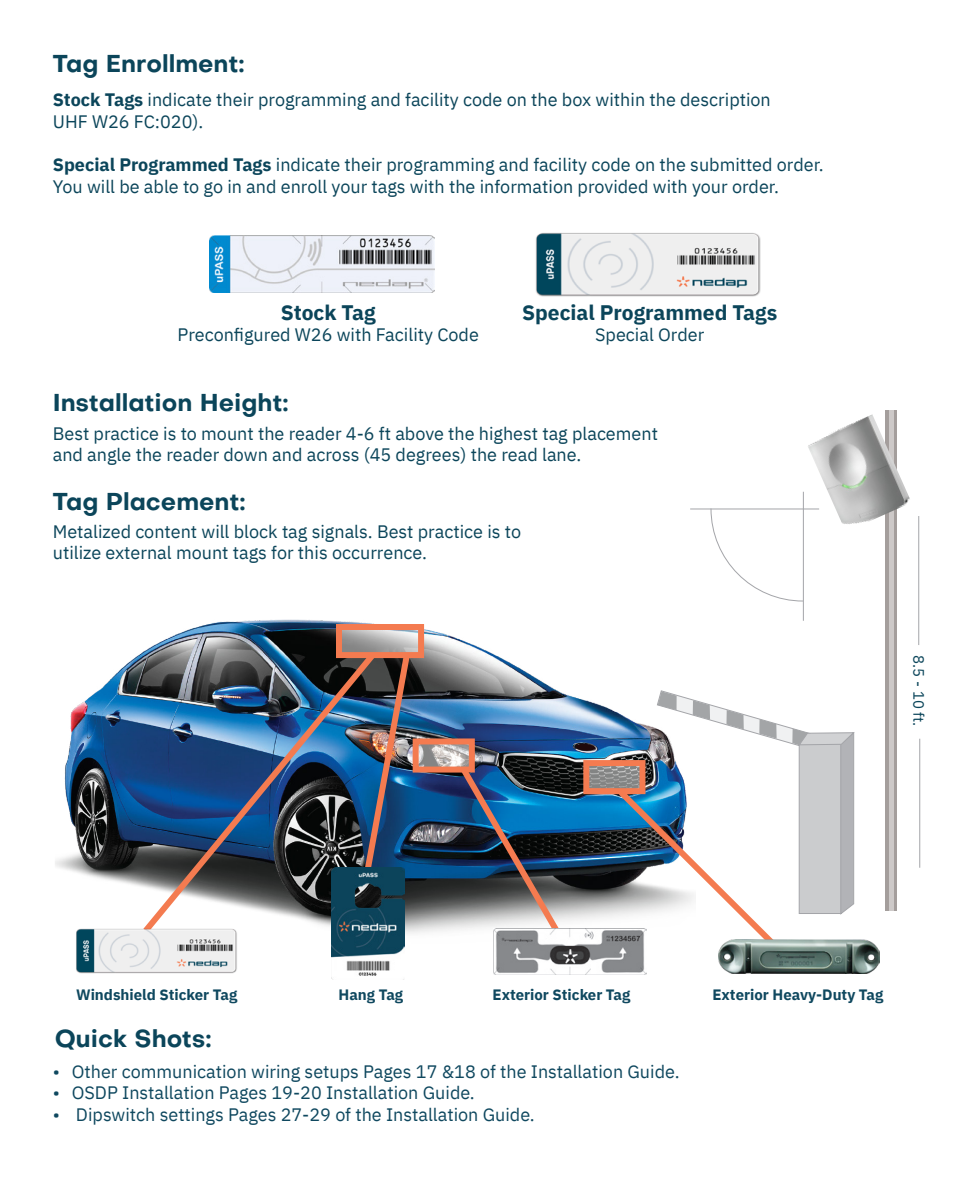
<style>
.page{position:relative;width:972px;height:1188px;background:#fff}
.page>*{position:absolute;margin:0;border:0;box-sizing:border-box;transform-origin:0 0}
.Paragraph_Style_1{font:700 24px "Objectivity";color:#0b455a}
.t1{font:700 21px "IBM Plex Sans";color:#0b455a}
.t2{font:18px/21.6px "IBM Plex Sans";color:#0b455a}
.t3{font:18px "IBM Plex Sans";color:#0f485f}
.t4{font:700 15px "IBM Plex Sans";color:#0f485f}
.t5{font:15px "IBM Plex Sans";color:#0b455a}
.s1{font-weight:700}
</style>
<div class="page">
<img style="left:55px;top:619px;width:558px;height:339px">
<img style="left:209px;top:236px;width:226px;height:56px">
<img style="left:535px;top:233px;width:226px;height:64px">
<svg style="left:343px;top:631px;width:74px;height:20px"></svg>
<div style="left:336px;top:624px;width:88px;height:34px;border:6px solid #f47b50"></div>
<img style="left:137px;top:648px;width:222px;height:291px">
<img style="left:359px;top:648px;width:55px;height:238px">
<svg style="left:420px;top:745px;width:48px;height:21px"></svg>
<svg style="left:590px;top:767px;width:23px;height:20px"></svg>
<div style="left:413px;top:738px;width:62px;height:35px;border:6px solid #f47b50"></div>
<div style="left:583px;top:760px;width:62px;height:34px;border:6px solid #f47b50"></div>
<svg style="left:455px;top:760px;width:120px;height:197px;background:#4a6074"></svg>
<img style="left:493px;top:928px;width:154px;height:47px">
<img style="left:718px;top:940px;width:161px;height:34px">
<img style="left:332px;top:867px;width:73px;height:113px">
<img style="left:72px;top:927px;width:168px;height:47px">
<svg style="left:885px;top:410px;width:12px;height:501px;background:#a9a3a1"></svg>
<hr style="left:890px;top:410px;width:4px;height:501px;background:#cdc9c8">
<hr style="left:690px;top:508px;width:129px;height:1px;background:#a4a5a9">
<hr style="left:803px;top:492px;width:1px;height:129px;background:#a4a5a9">
<svg style="left:710px;top:508px;width:93px;height:94px"></svg>
<hr style="left:919px;top:739px;width:1px;height:129px;background:#a4a5a9">
<svg style="left:613px;top:690px;width:242px;height:267px"></svg>
<hr style="left:918px;top:516px;width:1px;height:129px;background:#a4a5a9">
<img style="left:807px;top:414px;width:103px;height:118px">
<div style="left:575px;top:743px;width:20px;height:8px;background:#1f090b;border-radius:50%"></div>
<p class="Paragraph_Style_1" style="left:53px;top:46px;width:193px">Tag Enrollment:</p>
<p class="t2" style="left:53px;top:88px;width:720px"><span class="s1">Stock Tags</span> indicate their programming and facility code on the box within the description</p>
<p class="t2" style="left:53px;top:109px;width:152px">UHF W26 FC:020).</p>
<p class="t2" style="left:53px;top:153px;width:773px"><span class="s1">Special Programmed Tags</span> indicate their programming and facility code on the submitted order.</p>
<p class="t2" style="left:53px;top:174px;width:728px">You will be able to go in and enroll your tags with the information provided with your order.</p>
<p class="t1" style="left:281px;top:295px;width:97px">Stock Tag</p>
<p class="t2" style="left:178px;top:322px;width:303px">Preconfigured W26 with Facility Code</p>
<p class="t1" style="left:522px;top:295px;width:257px">Special Programmed Tags</p>
<p class="t2" style="left:595px;top:322px;width:111px">Special Order</p>
<p class="Paragraph_Style_1" style="left:53px;top:385px;width:237px">Installation Height:</p>
<p class="t2" style="left:53px;top:421px;width:607px">Best practice is to mount the reader 4-6 ft above the highest tag placement and angle the reader down and across (45 degrees) the read lane.</p>
<p class="Paragraph_Style_1" style="left:53px;top:484px;width:194px">Tag Placement:</p>
<p class="t2" style="left:53px;top:519px;width:470px">Metalized content will block tag signals. Best practice is to utilize external mount tags for this occurrence.</p>
<p class="t5" style="left:930px;top:655px;width:72px;rotate:90deg">8.5 - 10 ft.</p>
<p class="t4" style="left:76px;top:983px;width:163px">Windshield Sticker Tag</p>
<p class="t4" style="left:339px;top:983px;width:66px">Hang Tag</p>
<p class="t4" style="left:493px;top:983px;width:139px">Exterior Sticker Tag</p>
<p class="t4" style="left:712px;top:983px;width:172px">Exterior Heavy-Duty Tag</p>
<p class="Paragraph_Style_1" style="left:55px;top:1021px;width:158px">Quick Shots:</p>
<p class="t3" style="left:53px;top:1058px;width:9px">•</p>
<p class="t3" style="left:53px;top:1079px;width:9px">•</p>
<p class="t3" style="left:53px;top:1101px;width:9px">•</p>
<p class="t3" style="left:72px;top:1058px;width:609px">Other communication wiring setups Pages 17 &amp;18 of the Installation Guide.</p>
<p class="t3" style="left:72px;top:1079px;width:405px">OSDP Installation Pages 19-20 Installation Guide.</p>
<p class="t3" style="left:76px;top:1101px;width:460px">Dipswitch settings Pages 27-29 of the Installation Guide.</p>
</div>
